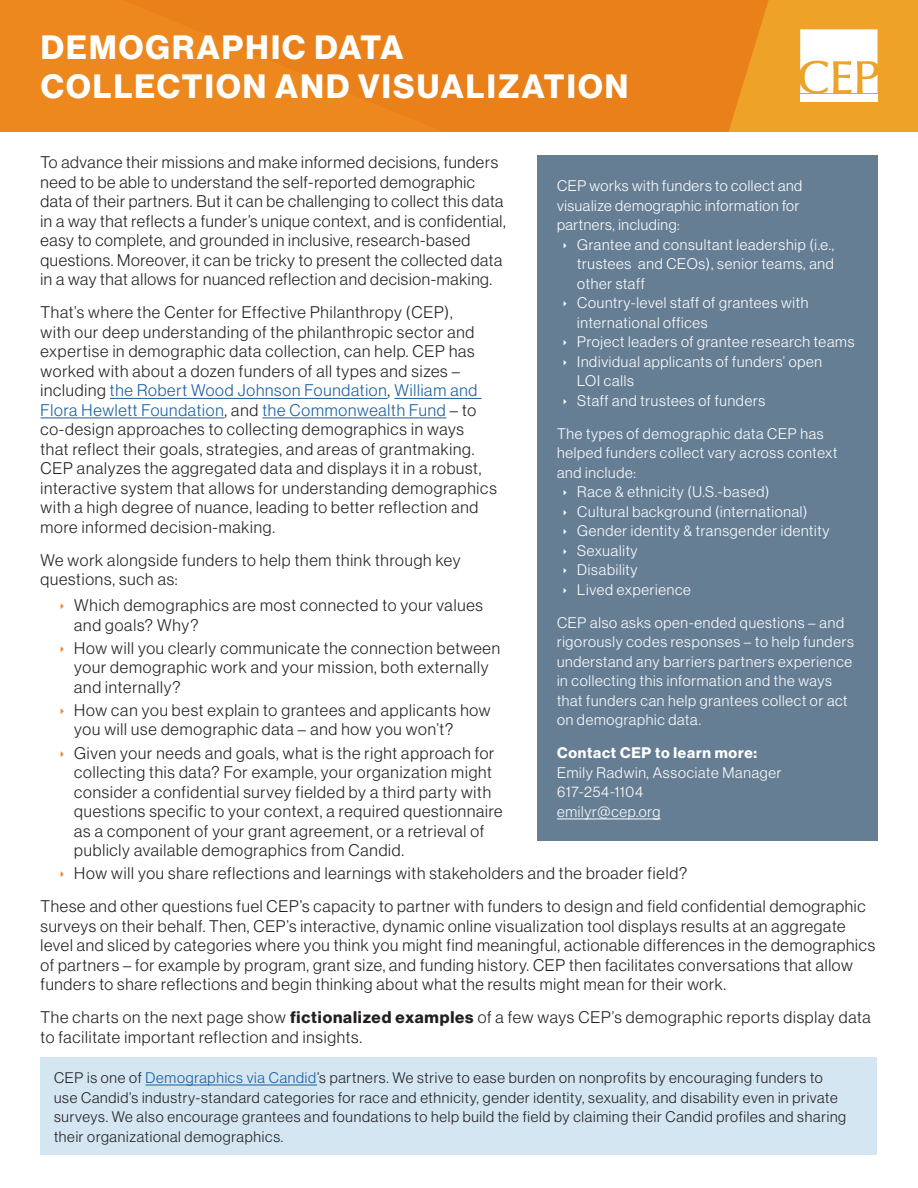
<style>
.page{position:relative;width:918px;height:1188px;background:#fff}
.page>*{position:absolute;margin:0;border:0;box-sizing:border-box;transform-origin:0 0}
.Para_Header{font:33px/39px "N Haas Grotesk DS Pro 75 Bd";letter-spacing:.065em;color:#fff}
.COPY{font:16.5px/19.5px "N Haas Grotesk DS Pro 45 Lt";letter-spacing:.045em;color:#231f20}
.COPY-2{font:15px/19.5px "N Haas Grotesk DS Pro 45 Lt";letter-spacing:.05em;color:#fff}
.COPY-3{font:15px/19.5px "N Haas Grotesk DS Pro 45 Lt";letter-spacing:.05em;color:#231f20}
.s1{color:#175d9e}
.s2{font-family:"N Haas Grotesk DS Pro 75 Bd"}
</style>
<div class="page">
<svg style="left:0;top:0;width:918px;height:132px;background:#ea871c"></svg>
<hr style="left:110px;top:398px;width:278px;height:1px;background:#175d9e">
<hr style="left:394px;top:398px;width:88px;height:1px;background:#175d9e">
<hr style="left:40px;top:418px;width:185px;height:1px;background:#175d9e">
<hr style="left:262px;top:418px;width:184px;height:1px;background:#175d9e">
<div style="left:40px;top:1058px;width:838px;height:97px;background:#d4e6f2"></div>
<hr style="left:146px;top:1085px;width:171px;height:1px;background:#175d9e">
<div style="left:537px;top:156px;width:341px;height:685px;background:#667e94"></div>
<hr style="left:557px;top:819px;width:104px;height:1px;background:#fff">
<svg style="left:800px;top:29px;width:78px;height:64px"></svg>
<div style="left:800px;top:94px;width:78px;height:8px;background:#fff"></div>
<p class="Para_Header" style="left:41px;top:28px;width:589px">DEMOGRAPHIC DATA<br>COLLECTION AND VISUALIZATION</p>
<p class="COPY" style="left:40px;top:153px;width:467px">To advance their missions and make informed decisions, funders need to be able to understand the self-reported demographic data of their partners. But it can be challenging to collect this data in a way that reflects a funder’s unique context, and is confidential, easy to complete, and grounded in inclusive, research-based questions. Moreover, it can be tricky to present the collected data in a way that allows for nuanced reflection and decision-making.</p>
<p class="COPY" style="left:40px;top:303px;width:458px">That’s where the Center for Effective Philanthropy (CEP),<br>with our deep understanding of the philanthropic sector and expertise in demographic data collection, can help. CEP has worked with about a dozen funders of all types and sizes – including <span class="s1">the Robert Wood Johnson Foundation</span>, <span class="s1">William and Flora Hewlett Foundation</span>, and <span class="s1">the Commonwealth Fund</span> – to co-design approaches to collecting demographics in ways<br>that reflect their goals, strategies, and areas of grantmaking.<br>CEP analyzes the aggregated data and displays it in a robust, interactive system that allows for understanding demographics with a high degree of nuance, leading to better reflection and more informed decision-making.</p>
<p class="COPY" style="left:40px;top:550px;width:421px">We work alongside funders to help them think through key questions, such as:</p>
<p class="COPY" style="left:74px;top:596px;width:410px">Which demographics are most connected to your values and goals? Why?</p>
<p class="COPY" style="left:74px;top:638px;width:427px">How will you clearly communicate the connection between your demographic work and your mission, both externally and internally?</p>
<p class="COPY" style="left:74px;top:700px;width:418px">How can you best explain to grantees and applicants how you will use demographic data – and how you won’t?</p>
<p class="COPY" style="left:74px;top:743px;width:430px">Given your needs and goals, what is the right approach for collecting this data? For example, your organization might consider a confidential survey fielded by a third party with questions specific to your context, a required questionnaire as a component of your grant agreement, or a retrieval of publicly available demographics from Candid.</p>
<p class="COPY" style="left:74px;top:863px;width:615px">How will you share reflections and learnings with stakeholders and the broader field?</p>
<p class="COPY" style="left:40px;top:896px;width:836px">These and other questions fuel CEP’s capacity to partner with funders to design and field confidential demographic surveys on their behalf. Then, CEP’s interactive, dynamic online visualization tool displays results at an aggregate level and sliced by categories where you think you might find meaningful, actionable differences in the demographics of partners – for example by program, grant size, and funding history. CEP then facilitates conversations that allow funders to share reflections and begin thinking about what the results might mean for their work.</p>
<p class="COPY" style="left:40px;top:1007px;width:832px">The charts on the next page show <span class="s2">fictionalized examples</span> of a few ways CEP’s demographic reports display data to facilitate important reflection and insights.</p>
<p class="COPY-2" style="left:557px;top:176px;width:247px">CEP works with funders to collect and visualize demographic information for partners, including:</p>
<p class="COPY-2" style="left:577px;top:235px;width:259px;text-align:justify">Grantee and consultant leadership (i.e., trustees and CEOs), senior teams, and other staff</p>
<p class="COPY-2" style="left:577px;top:293px;width:233px">Country-level staff of grantees with international offices</p>
<p class="COPY-2" style="left:577px;top:332px;width:279px">Project leaders of grantee research teams</p>
<p class="COPY-2" style="left:577px;top:352px;width:246px">Individual applicants of funders’ open<br>LOI calls</p>
<p class="COPY-2" style="left:577px;top:391px;width:189px">Staff and trustees of funders</p>
<p class="COPY-2" style="left:557px;top:424px;width:282px">The types of demographic data CEP has helped funders collect vary across context and include:</p>
<p class="COPY-2" style="left:577px;top:482px;width:194px">Race &amp; ethnicity (U.S.-based)</p>
<p class="COPY-2" style="left:577px;top:502px;width:232px">Cultural background (international)</p>
<p class="COPY-2" style="left:577px;top:521px;width:254px">Gender identity &amp; transgender identity</p>
<p class="COPY-2" style="left:577px;top:541px;width:62px">Sexuality</p>
<p class="COPY-2" style="left:577px;top:560px;width:62px">Disability</p>
<p class="COPY-2" style="left:577px;top:580px;width:115px">Lived experience</p>
<p class="COPY-2" style="left:557px;top:613px;width:298px">CEP also asks open-ended questions – and rigorously codes responses – to help funders understand any barriers partners experience in collecting this information and the ways that funders can help grantees collect or act on demographic data.</p>
<p class="COPY-2" style="left:557px;top:743px;width:226px"><span class="s2">Contact CEP to learn more:<br></span>Emily Radwin, Associate Manager<br>617-254-1104<br>emilyr@cep.org</p>
<p class="COPY-3" style="left:54px;top:1068px;width:794px">CEP is one of <span class="s1">Demographics via Candid</span>’s partners. We strive to ease burden on nonprofits by encouraging funders to use Candid’s industry-standard categories for race and ethnicity, gender identity, sexuality, and disability even in private surveys. We also encourage grantees and foundations to help build the field by claiming their Candid profiles and sharing their organizational demographics.</p>
</div>
